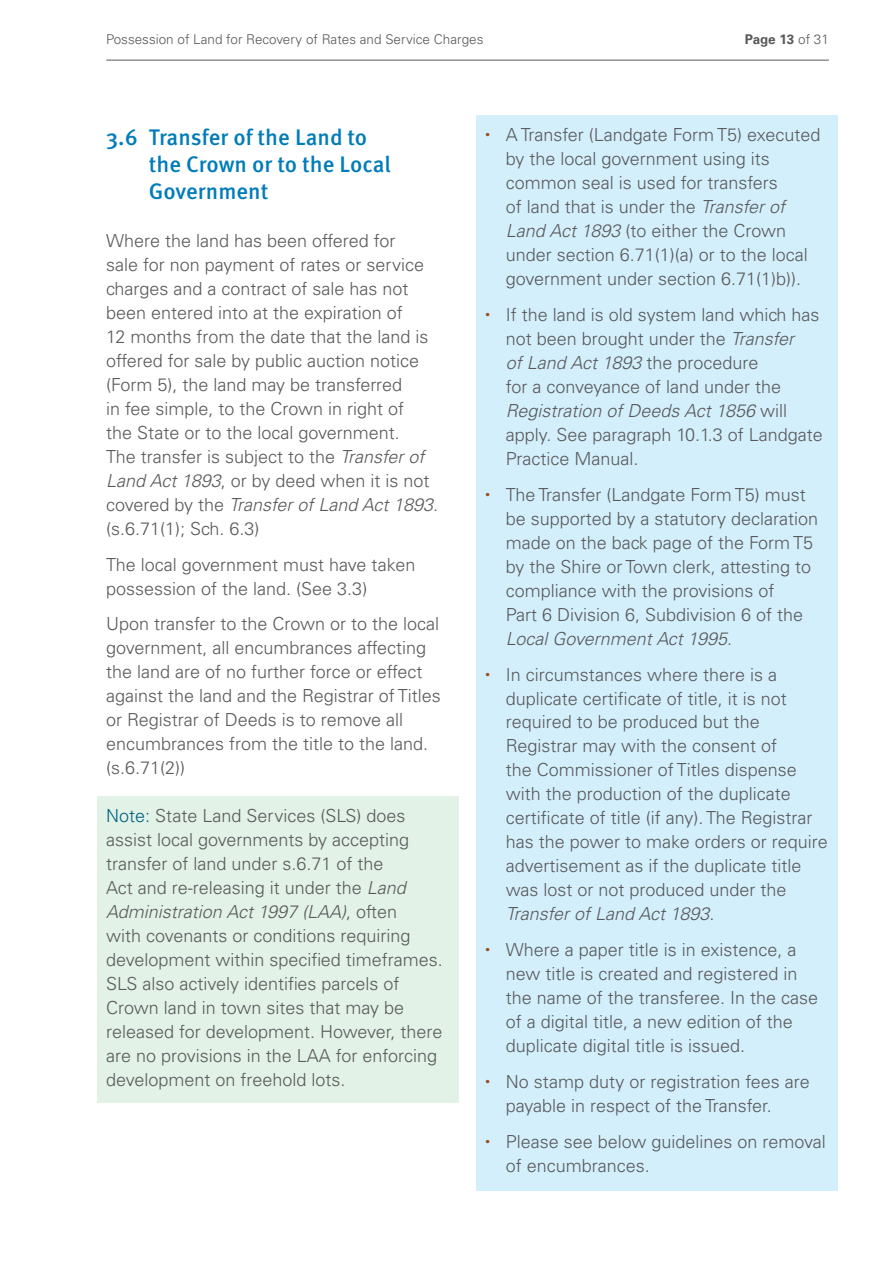
<style>
.page{position:relative;width:893px;height:1263px;background:#fff}
.page>*{position:absolute;margin:0;border:0;box-sizing:border-box;transform-origin:0 0}
.t1{font:500 22.5px/27px "Meta Pro";color:#007cba}
.t2{font:300 18px/24px "Univers LT Std";color:#58595b}
.t3{font:300 13.5px "Univers LT Std";color:#58595b}
.t4{font:700 13.5px "Univers LT";letter-spacing:-.01em;color:#58595b}
.s1{font-family:"Univers LT Std";font-weight:300}
.s2{font-style:italic}
.s3{color:#005f84}
</style>
<div class="page">
<hr style="left:106px;top:60px;width:723px;height:1px;background:#58595b">
<div style="left:98px;top:796px;width:361px;height:306px;background:#e3f2e7"></div>
<div style="left:476px;top:115px;width:361px;height:1075px;background:#d4effc"></div>
<p class="t3" style="left:106px;top:34px;width:379px">Possession of Land for Recovery of Rates and Service Charges</p>
<p class="t4" style="left:745px;top:31px;width:85px">Page 13 <span class="s1">of 31</span></p>
<p class="t1" style="left:149px;top:125px;width:243px;text-indent:-43px">3.6 Transfer of the Land to the Crown or to the Local<br>Government</p>
<p class="t2" style="left:106px;top:229px;width:333px">Where the land has been offered for<br>sale for non payment of rates or service charges and a contract of sale has not been entered into at the expiration of<br>12 months from the date that the land is offered for sale by public auction notice (Form 5), the land may be transferred<br>in fee simple, to the Crown in right of<br>the State or to the local government.<br>The transfer is subject to the <span class="s2">Transfer of Land Act 1893</span>, or by deed when it is not covered by the <span class="s2">Transfer of Land Act 1893</span>. (s.6.71(1); Sch. 6.3)</p>
<p class="t2" style="left:106px;top:553px;width:311px">The local government must have taken possession of the land. (See 3.3)</p>
<p class="t2" style="left:106px;top:613px;width:336px">Upon transfer to the Crown or to the local government, all encumbrances affecting the land are of no further force or effect against the land and the Registrar of Titles or Registrar of Deeds is to remove all encumbrances from the title to the land. (s.6.71(2))</p>
<p class="t2" style="left:106px;top:805px;width:338px"><span class="s3">Note:</span> State Land Services (SLS) does assist local governments by accepting transfer of land under s.6.71 of the<br>Act and re-releasing it under the <span class="s2">Land Administration Act 1997 (LAA)</span>, often<br>with covenants or conditions requiring development within specified timeframes.<br>SLS also actively identifies parcels of Crown land in town sites that may be released for development. However, there are no provisions in the LAA for enforcing development on freehold lots.</p>
<p class="t2" style="left:506px;top:123px;width:316px">A Transfer (Landgate Form T5) executed by the local government using its common seal is used for transfers<br>of land that is under the <span class="s2">Transfer of Land Act 1893</span> (to either the Crown under section 6.71(1)(a) or to the local government under section 6.71(1)b)).</p>
<p class="t2" style="left:506px;top:303px;width:318px">If the land is old system land which has not been brought under the <span class="s2">Transfer<br>of Land Act 1893</span> the procedure<br>for a conveyance of land under the<br><span class="s2">Registration of Deeds Act 1856</span> will apply. See paragraph 10.1.3 of Landgate<br>Practice Manual.</p>
<p class="t2" style="left:506px;top:483px;width:314px">The Transfer (Landgate Form T5) must be supported by a statutory declaration made on the back page of the Form T5 by the Shire or Town clerk, attesting to compliance with the provisions of<br>Part 6 Division 6, Subdivision 6 of the <span class="s2">Local Government Act 1995</span>.</p>
<p class="t2" style="left:506px;top:663px;width:323px">In circumstances where there is a duplicate certificate of title, it is not required to be produced but the Registrar may with the consent of<br>the Commissioner of Titles dispense with the production of the duplicate certificate of title (if any). The Registrar has the power to make orders or require advertisement as if the duplicate title was lost or not produced under the <span class="s2">Transfer of Land Act 1893</span>.</p>
<p class="t2" style="left:506px;top:939px;width:314px">Where a paper title is in existence, a new title is created and registered in the name of the transferee. In the case of a digital title, a new edition of the duplicate digital title is issued.</p>
<p class="t2" style="left:506px;top:1071px;width:305px">No stamp duty or registration fees are payable in respect of the Transfer.</p>
<p class="t2" style="left:506px;top:1131px;width:321px">Please see below guidelines on removal of encumbrances.</p>
</div>
